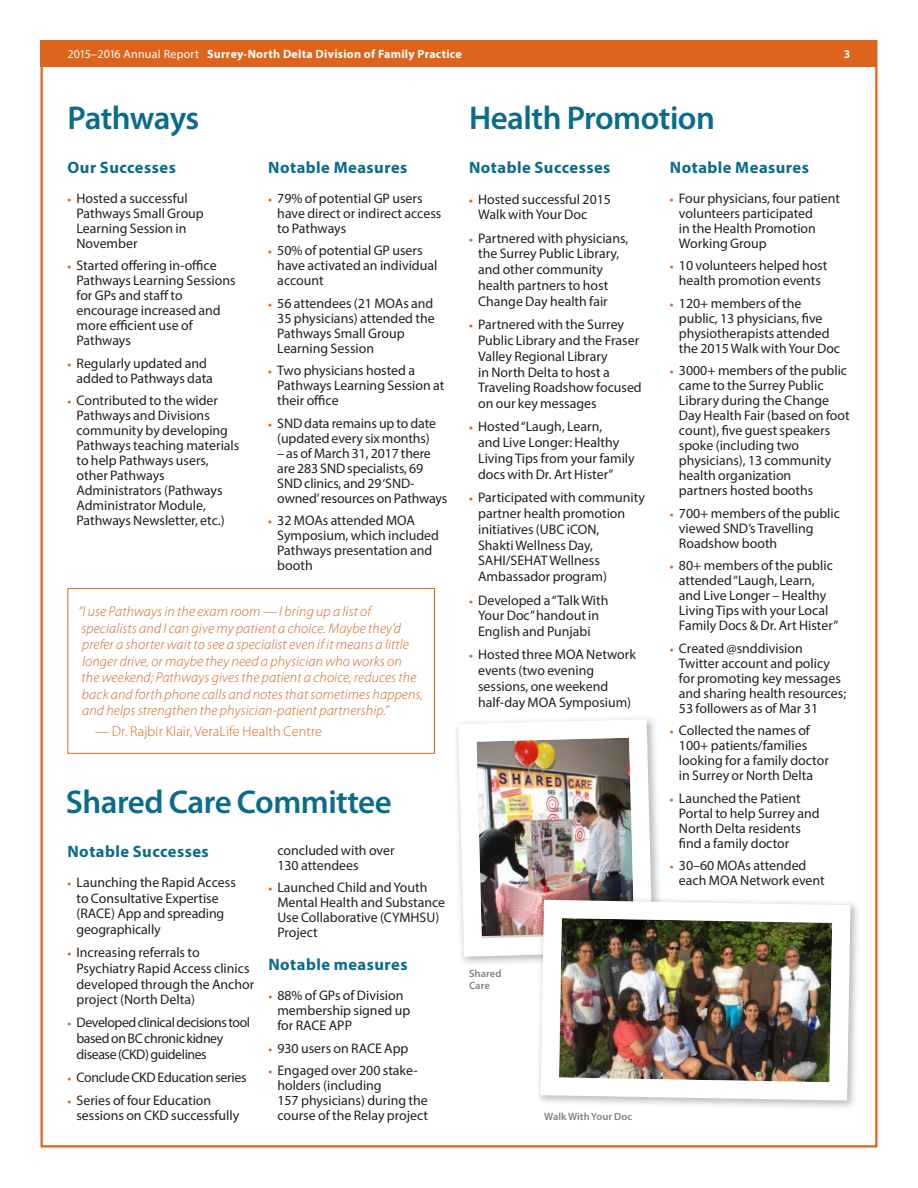
<style>
.page{position:relative;width:918px;height:1188px;background:#fff}
.page>*{position:absolute;margin:0;border:0;box-sizing:border-box;transform-origin:0 0}
.t1{font:600 33px "Myriad Pro";letter-spacing:-.015em;color:#0a6c8a}
.t2{font:700 16.5px "Myriad Pro";letter-spacing:.03em;color:#0a6c8a}
.t3{font:italic 300 14.25px/16.5px "Myriad Pro";letter-spacing:.01em;color:#dc641c}
.t4{font:300 14.25px "Myriad Pro";letter-spacing:.01em;color:#dc641c}
.t5{font:13.8px/15px "Myriad Pro";color:#231f20}
.t6{font:13.8px/15.6px "Myriad Pro";letter-spacing:-.03em;color:#231f20}
.t7{font:13.8px "Myriad Pro";letter-spacing:-.02em;color:#231f20}
.t8{font:700 12px "Myriad Pro";letter-spacing:.02em;color:#fff}
.t9{font:600 10.5px/12px "Myriad Pro";letter-spacing:.01em;color:#808285}
.s1{font-weight:400}
.s2{font-weight:700;font-size:11.25px;color:#dc641c}
</style>
<div class="page">
<div style="left:40px;top:40px;width:838px;height:28px;background:#dc641c"></div>
<img style="left:456px;top:718px;width:203px;height:246px">
<div style="left:68px;top:588px;width:367px;height:166px;border:1px solid #dc641c"></div>
<img style="left:531px;top:891px;width:327px;height:217px">
<p class="t8" style="left:68px;top:47px;width:396px"><span class="s1">2015–2016 Annual Report</span> Surrey-North Delta Division of Family Practice</p>
<p class="t8" style="left:844px;top:47px;width:8px">3</p>
<h1 class="t1" style="left:68px;top:97px;width:133px">Pathways</h1>
<h1 class="t1" style="left:469px;top:97px;width:247px">Health Promotion</h1>
<p class="t2" style="left:670px;top:156px;width:141px">Notable Measures</p>
<p class="t5" style="left:679px;top:190px;width:163px;text-indent:-9px"><span class="s2">•</span> Four physicians, four patient volunteers participated<br>in the Health Promotion<br>Working Group</p>
<p class="t5" style="left:670px;top:258px;width:159px;text-align:center"><span class="s2">•</span> 10 volunteers helped host health promotion events</p>
<p class="t5" style="left:679px;top:295px;width:163px;text-indent:-9px"><span class="s2">•</span> 120+ members of the public, 13 physicians, five physiotherapists attended the 2015 Walk with Your Doc</p>
<p class="t5" style="left:679px;top:363px;width:172px;text-indent:-9px"><span class="s2">•</span> 3000+ members of the public came to the Surrey Public<br>Library during the Change<br>Day Health Fair (based on foot count), five guest speakers spoke (including two physicians), 13 community health organization<br>partners hosted booths</p>
<p class="t5" style="left:679px;top:505px;width:163px;text-indent:-9px"><span class="s2">•</span> 700+ members of the public viewed SND’s Travelling<br>Roadshow booth</p>
<p class="t5" style="left:679px;top:558px;width:161px;text-indent:-9px"><span class="s2">•</span> 80+ members of the public attended “Laugh, Learn, and Live Longer – Healthy<br>Living Tips with your Local<br>Family Docs &amp; Dr. Art Hister”</p>
<p class="t5" style="left:679px;top:640px;width:169px;text-indent:-9px"><span class="s2">•</span> Created @snddivision<br>Twitter account and policy for promoting key messages and sharing health resources;<br>53 followers as of Mar 31</p>
<p class="t5" style="left:679px;top:723px;width:151px;text-indent:-9px"><span class="s2">•</span> Collected the names of<br>100+ patients/families looking for a family doctor in Surrey or North Delta</p>
<p class="t5" style="left:679px;top:790px;width:142px;text-indent:-9px"><span class="s2">•</span> Launched the Patient<br>Portal to help Surrey and<br>North Delta residents find a family doctor</p>
<p class="t5" style="left:679px;top:858px;width:147px;text-indent:-9px"><span class="s2">•</span> 30–60 MOAs attended each MOA Network event</p>
<p class="t2" style="left:268px;top:156px;width:141px">Notable Measures</p>
<p class="t5" style="left:277px;top:190px;width:166px;text-indent:-9px"><span class="s2">•</span> 79% of potential GP users have direct or indirect access to Pathways</p>
<p class="t5" style="left:277px;top:243px;width:162px;text-indent:-9px"><span class="s2">•</span> 50% of potential GP users have activated an individual account</p>
<p class="t5" style="left:277px;top:295px;width:159px;text-indent:-9px"><span class="s2">•</span> 56 attendees (21 MOAs and<br>35 physicians) attended the<br>Pathways Small Group<br>Learning Session</p>
<p class="t5" style="left:277px;top:363px;width:169px;text-indent:-9px"><span class="s2">•</span> Two physicians hosted a<br>Pathways Learning Session at their office</p>
<p class="t5" style="left:268px;top:415px;width:169px;text-align:center"><span class="s2">•</span> SND data remains up to date (updated every six months)</p>
<p class="t5" style="left:277px;top:445px;width:172px">– as of March 31, 2017 there are 283 SND specialists, 69<br>SND clinics, and 29 ‘SND&shy;owned’ resources on Pathways</p>
<p class="t5" style="left:277px;top:513px;width:163px;text-indent:-9px"><span class="s2">•</span> 32 MOAs attended MOA<br>Symposium, which included<br>Pathways presentation and booth</p>
<p class="t2" style="left:469px;top:156px;width:143px">Notable Successes</p>
<p class="t5" style="left:478px;top:191px;width:134px;line-height:15.8px;text-indent:-9px"><span class="s2">•</span> Hosted successful 2015<br>Walk with Your Doc</p>
<p class="t5" style="left:478px;top:230px;width:152px;line-height:15.8px;text-indent:-9px"><span class="s2">•</span> Partnered with physicians, the Surrey Public Library, and other community health partners to host<br>Change Day health fair</p>
<p class="t5" style="left:478px;top:316px;width:165px;line-height:15.8px;text-indent:-9px"><span class="s2">•</span> Partnered with the Surrey<br>Public Library and the Fraser<br>Valley Regional Library<br>in North Delta to host a<br>Traveling Roadshow focused on our key messages</p>
<p class="t5" style="left:478px;top:419px;width:158px;line-height:15.8px;text-indent:-9px"><span class="s2">•</span> Hosted “Laugh, Learn,<br>and Live Longer: Healthy<br>Living Tips from your family docs with Dr. Art Hister”</p>
<p class="t5" style="left:478px;top:489px;width:168px;line-height:15.8px;text-indent:-9px"><span class="s2">•</span> Participated with community partner health promotion initiatives (UBC iCON,<br>Shakti Wellness Day,<br>SAHI/SEHAT Wellness<br>Ambassador program)</p>
<p class="t5" style="left:478px;top:592px;width:132px;line-height:15.8px;text-indent:-9px"><span class="s2">•</span> Developed a “Talk With<br>Your Doc” handout in<br>English and Punjabi</p>
<p class="t5" style="left:478px;top:647px;width:159px;line-height:15.8px;text-indent:-9px"><span class="s2">•</span> Hosted three MOA Network events (two evening sessions, one weekend half-day MOA Symposium)</p>
<p class="t2" style="left:68px;top:156px;width:110px">Our Successes</p>
<p class="t5" style="left:76px;top:190px;width:129px;text-indent:-9px"><span class="s2">•</span> Hosted a successful<br>Pathways Small Group<br>Learning Session in<br>November</p>
<p class="t5" style="left:76px;top:258px;width:161px;text-indent:-9px"><span class="s2">•</span> Started offering in-office<br>Pathways Learning Sessions for GPs and staff to encourage increased and more efficient use of<br>Pathways</p>
<p class="t5" style="left:76px;top:355px;width:138px;text-indent:-9px"><span class="s2">•</span> Regularly updated and added to Pathways data</p>
<p class="t5" style="left:76px;top:393px;width:164px;text-indent:-9px"><span class="s2">•</span> Contributed to the wider<br>Pathways and Divisions community by developing<br>Pathways teaching materials to help Pathways users, other Pathways<br>Administrators (Pathways<br>Administrator Module,<br>Pathways Newsletter, etc.)</p>
<p class="t3" style="left:78px;top:603px;width:346px">“I use Pathways in the exam room — I bring up a list of specialists and I can give my patient a choice. Maybe they’d prefer a shorter wait to see a specialist even if it means a little longer drive, or maybe they need a physician who works on<br>the weekend; Pathways gives the patient a choice, reduces the back and forth phone calls and notes that sometimes happens, and helps strengthen the physician-patient partnership.”</p>
<p class="t4" style="left:95px;top:723px;width:229px">— Dr. Rajbir Klair, VeraLife Health Centre</p>
<h1 class="t1" style="left:66px;top:781px;width:327px">Shared Care Committee</h1>
<p class="t5" style="left:277px;top:842px;width:119px">concluded with over<br>130 attendees</p>
<p class="t5" style="left:277px;top:880px;width:169px;text-indent:-9px"><span class="s2">•</span> Launched Child and Youth<br>Mental Health and Substance<br>Use Collaborative (CYMHSU)<br>Project</p>
<p class="t2" style="left:268px;top:954px;width:141px">Notable measures</p>
<p class="t5" style="left:277px;top:988px;width:134px;text-indent:-9px"><span class="s2">•</span> 88% of GPs of Division membership signed up for RACE APP</p>
<p class="t5" style="left:268px;top:1041px;width:142px"><span class="s2">•</span> 930 users on RACE App</p>
<p class="t5" style="left:277px;top:1063px;width:152px;text-indent:-9px"><span class="s2">•</span> Engaged over 200 stake&shy;holders (including<br>157 physicians) during the course of the Relay project</p>
<p class="t2" style="left:68px;top:840px;width:143px">Notable Successes</p>
<p class="t5" style="left:76px;top:875px;width:161px;line-height:15.6px;text-indent:-9px"><span class="s2">•</span> Launching the Rapid Access to Consultative Expertise (RACE) App and spreading geographically</p>
<p class="t5" style="left:76px;top:945px;width:179px;line-height:15.6px;text-indent:-9px"><span class="s2">•</span> Increasing referrals to<br>Psychiatry Rapid Access clinics developed through the Anchor project (North Delta)</p>
<p class="t6" style="left:76px;top:1015px;width:175px;text-indent:-9px"><span class="s2">•</span> Developed clinical decisions tool based on BC chronic kidney disease (CKD) guidelines</p>
<p class="t7" style="left:68px;top:1069px;width:181px"><span class="s2">•</span> Conclude CKD Education series</p>
<p class="t5" style="left:76px;top:1092px;width:164px;line-height:15.6px;text-indent:-9px"><span class="s2">•</span> Series of four Education sessions on CKD successfully</p>
<p class="t9" style="left:469px;top:967px;width:34px">Shared<br>Care</p>
<p class="t9" style="left:544px;top:1111px;width:90px">Walk With Your Doc</p>
</div>
